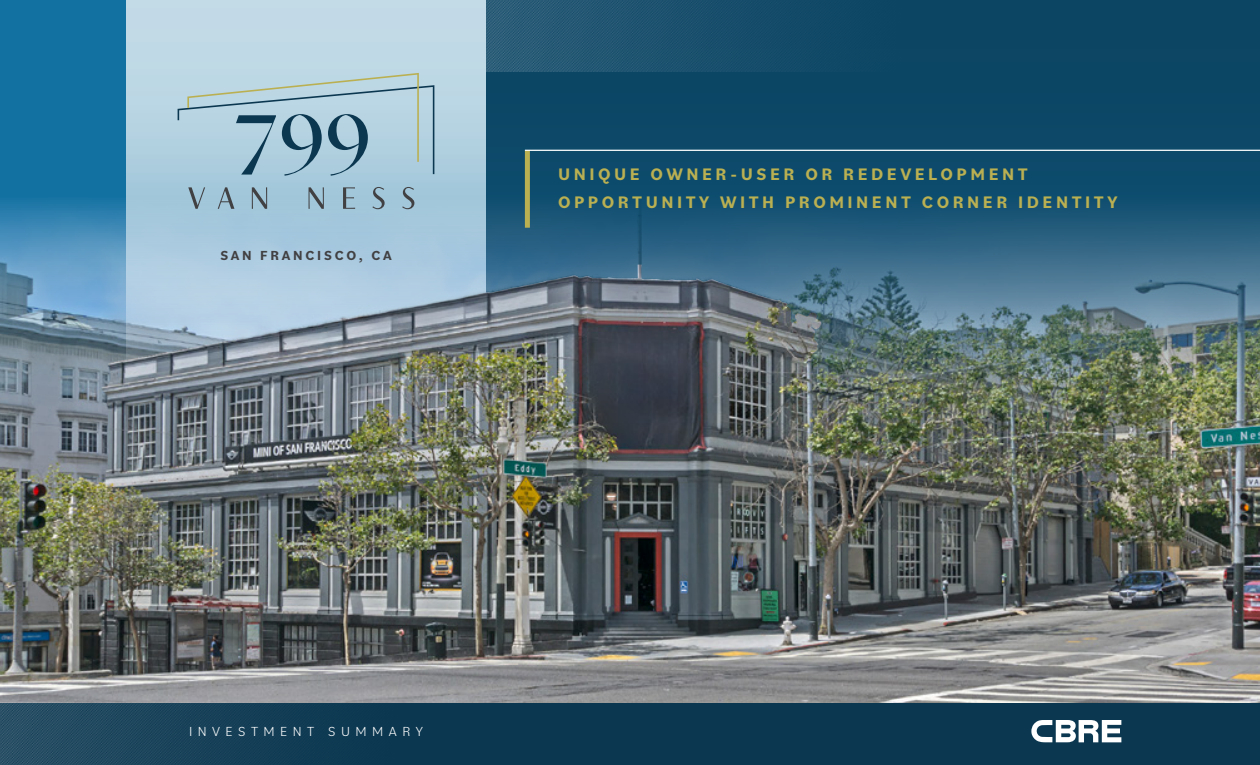
<style>
.page{position:relative;width:1260px;height:765px;background:#fff}
.page>*{position:absolute;margin:0;border:0;box-sizing:border-box;transform-origin:0 0}
.t1{font:700 17.5px/28.8px "Bilo";letter-spacing:.2em;color:#bab052}
.t2{font:300 13.75px "Bilo";letter-spacing:.4em;color:#fff}
.t3{font:700 13.75px "Bilo";letter-spacing:.2em;color:#414042}
</style>
<div class="page">
<div style="left:0;top:687px;width:1260px;height:78px;background:#0b3750"></div>
<div style="left:0;top:0;width:1260px;height:549px;background:#1271a1"></div>
<img style="left:0;top:202px;width:1260px;height:501px">
<svg style="left:1031px;top:720px;width:90px;height:22px"></svg>
<svg style="left:126px;top:0;width:360px;height:265px;background:#b2d0e1"></svg>
<svg style="left:486px;top:0;width:774px;height:382px;background:#295a73"></svg>
<img style="left:102px;top:265px;width:536px;height:287px">
<svg style="left:188px;top:187px;width:17px;height:22px"></svg>
<svg style="left:218px;top:187px;width:16px;height:22px"></svg>
<svg style="left:252px;top:187px;width:15px;height:22px"></svg>
<svg style="left:309px;top:187px;width:15px;height:22px"></svg>
<svg style="left:343px;top:187px;width:12px;height:22px"></svg>
<svg style="left:372px;top:187px;width:13px;height:22px"></svg>
<svg style="left:402px;top:187px;width:12px;height:22px"></svg>
<svg style="left:178px;top:73px;width:256px;height:103px;background:#a5c3d1"></svg>
<div style="left:525px;top:150px;width:5px;height:78px;background:#bab052"></div>
<hr style="left:525px;top:150px;width:735px;height:1px;background:#fff">
<img style="left:486px;top:0;width:456px;height:72px">
<img style="left:0;top:703px;width:295px;height:62px">
<p class="t3" style="left:220px;top:246px;width:173px">SAN FRANCISCO, CA</p>
<p class="t1" style="left:558px;top:159px;width:561px">UNIQUE OWNER-USER OR REDEVELOPMENT<br>OPPORTUNITY WITH PROMINENT CORNER IDENTITY</p>
<p class="t2" style="left:189px;top:722px;width:235px">INVESTMENT SUMMARY</p>
</div>
